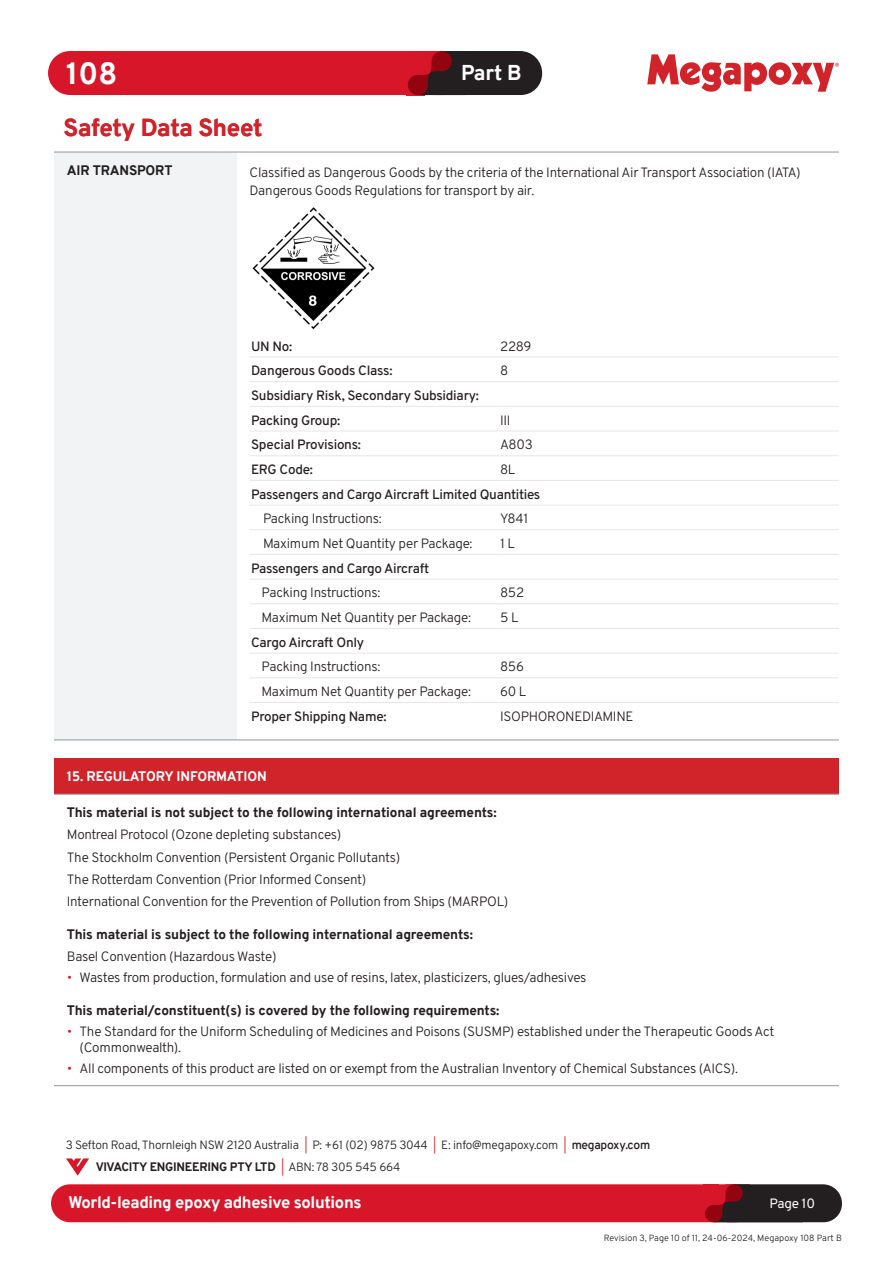
<style>
.page{position:relative;width:893px;height:1263px;background:#fff}
.page>*{position:absolute;margin:0;border:0;box-sizing:border-box;transform-origin:0 0}
.t1{font:800 30px "Overpass";color:#fff}
.t2{font:800 24px "Overpass";letter-spacing:-.015em;color:#d1232a}
.t3{font:800 21px "Overpass";color:#fff}
.t4{font:800 16.5px "Overpass";letter-spacing:-.02em;color:#fff}
.Body{font:13.5px/18px "Overpass";letter-spacing:-.02em;color:#231f20}
.Body-2{font:500 13.5px "Overpass";letter-spacing:-.02em;color:#231f20}
.head{font:800 13.5px "Overpass";letter-spacing:-.01em;color:#231f20}
.head-2{font:800 13.5px "Overpass";letter-spacing:-.01em;color:#fff}
.t5{font:13.5px "Overpass";letter-spacing:-.025em;color:#fff}
.t6{font:12px/21.6px "Overpass";letter-spacing:-.02em;color:#231f20}
.t7{font:9px "Overpass";color:#231f20}
.s1{color:#d71729}
.s2{font-weight:600}
.s3{font-weight:800}
</style>
<div class="page">
<svg style="left:647px;top:54px;width:192px;height:38px"></svg>
<div style="left:414px;top:51px;width:128px;height:44px;background:#231f20;border-radius:22px"></div>
<div style="left:48px;top:51px;width:416px;height:44px;background:#d71729;border-radius:22px"></div>
<svg style="left:408px;top:51px;width:56px;height:44px"></svg>
<div style="left:710px;top:1184px;width:132px;height:38px;background:#231f20;border-radius:19px"></div>
<div style="left:51px;top:1184px;width:703px;height:38px;background:#d71729;border-radius:19px"></div>
<svg style="left:705px;top:1184px;width:98px;height:38px"></svg>
<svg style="left:66px;top:1158px;width:23px;height:18px"></svg>
<div style="left:54px;top:152px;width:183px;height:588px;background:#f2f3f4"></div>
<div style="left:54px;top:758px;width:785px;height:36px;background:#d1232a"></div>
<hr style="left:54px;top:152px;width:183px;height:1px;background:#939598">
<hr style="left:237px;top:152px;width:602px;height:1px;background:#939598">
<hr style="left:54px;top:740px;width:183px;height:1px;background:#939598">
<hr style="left:237px;top:740px;width:602px;height:1px;background:#939598">
<hr style="left:54px;top:794px;width:183px;height:1px;background:#939598">
<hr style="left:237px;top:794px;width:602px;height:1px;background:#939598">
<hr style="left:54px;top:1085px;width:183px;height:1px;background:#939598">
<hr style="left:237px;top:1085px;width:602px;height:1px;background:#939598">
<img style="left:252px;top:207px;width:123px;height:123px">
<hr style="left:250px;top:357px;width:249px;height:1px;background:#e6e7e9">
<hr style="left:499px;top:357px;width:340px;height:1px;background:#e6e7e9">
<hr style="left:250px;top:381px;width:249px;height:1px;background:#e6e7e9">
<hr style="left:499px;top:381px;width:340px;height:1px;background:#e6e7e9">
<hr style="left:250px;top:406px;width:249px;height:1px;background:#e6e7e9">
<hr style="left:499px;top:406px;width:340px;height:1px;background:#e6e7e9">
<hr style="left:250px;top:431px;width:249px;height:1px;background:#e6e7e9">
<hr style="left:499px;top:431px;width:340px;height:1px;background:#e6e7e9">
<hr style="left:250px;top:455px;width:249px;height:1px;background:#e6e7e9">
<hr style="left:499px;top:455px;width:340px;height:1px;background:#e6e7e9">
<hr style="left:250px;top:480px;width:249px;height:1px;background:#e6e7e9">
<hr style="left:499px;top:480px;width:340px;height:1px;background:#e6e7e9">
<hr style="left:250px;top:505px;width:249px;height:1px;background:#e6e7e9">
<hr style="left:499px;top:505px;width:340px;height:1px;background:#e6e7e9">
<hr style="left:250px;top:529px;width:249px;height:1px;background:#e6e7e9">
<hr style="left:499px;top:529px;width:340px;height:1px;background:#e6e7e9">
<hr style="left:250px;top:554px;width:249px;height:1px;background:#e6e7e9">
<hr style="left:499px;top:554px;width:340px;height:1px;background:#e6e7e9">
<hr style="left:250px;top:579px;width:249px;height:1px;background:#e6e7e9">
<hr style="left:499px;top:579px;width:340px;height:1px;background:#e6e7e9">
<hr style="left:250px;top:603px;width:249px;height:1px;background:#e6e7e9">
<hr style="left:499px;top:603px;width:340px;height:1px;background:#e6e7e9">
<hr style="left:250px;top:628px;width:249px;height:1px;background:#e6e7e9">
<hr style="left:499px;top:628px;width:340px;height:1px;background:#e6e7e9">
<hr style="left:250px;top:653px;width:249px;height:1px;background:#e6e7e9">
<hr style="left:499px;top:653px;width:340px;height:1px;background:#e6e7e9">
<hr style="left:250px;top:677px;width:249px;height:1px;background:#e6e7e9">
<hr style="left:499px;top:677px;width:340px;height:1px;background:#e6e7e9">
<hr style="left:250px;top:702px;width:249px;height:1px;background:#e6e7e9">
<hr style="left:499px;top:702px;width:340px;height:1px;background:#e6e7e9">
<h1 class="t1" style="left:66px;top:52px;width:52px">108</h1>
<h3 class="t3" style="left:461px;top:57px;width:62px">Part B</h3>
<p class="t2" style="left:64px;top:110px;width:200px">Safety Data Sheet</p>
<p class="head" style="left:67px;top:161px;width:107px">AIR TRANSPORT</p>
<p class="Body" style="left:250px;top:162px;width:553px">Classified as Dangerous Goods by the criteria of the International Air Transport Association (IATA)<br>Dangerous Goods Regulations for transport by air.</p>
<p class="Body-2" style="left:251px;top:335px;width:43px">UN No:</p>
<p class="Body" style="left:500px;top:336px;width:33px">2289</p>
<p class="Body-2" style="left:251px;top:360px;width:143px">Dangerous Goods Class:</p>
<p class="Body" style="left:500px;top:361px;width:10px">8</p>
<p class="Body-2" style="left:251px;top:384px;width:229px">Subsidiary Risk, Secondary Subsidiary:</p>
<p class="Body-2" style="left:251px;top:409px;width:91px">Packing Group:</p>
<p class="Body" style="left:500px;top:410px;width:12px">III</p>
<p class="Body-2" style="left:251px;top:434px;width:111px">Special Provisions:</p>
<p class="Body" style="left:500px;top:435px;width:34px">A803</p>
<p class="Body-2" style="left:251px;top:458px;width:63px">ERG Code:</p>
<p class="Body" style="left:500px;top:460px;width:17px">8L</p>
<p class="Body-2" style="left:251px;top:483px;width:291px">Passengers and Cargo Aircraft Limited Quantities</p>
<p class="Body" style="left:263px;top:509px;width:120px">Packing Instructions:</p>
<p class="Body" style="left:500px;top:509px;width:30px">Y841</p>
<p class="Body" style="left:263px;top:534px;width:211px">Maximum Net Quantity per Package:</p>
<p class="Body" style="left:500px;top:534px;width:16px">1 L</p>
<p class="Body-2" style="left:251px;top:557px;width:180px">Passengers and Cargo Aircraft</p>
<p class="Body" style="left:262px;top:583px;width:120px">Packing Instructions:</p>
<p class="Body" style="left:500px;top:583px;width:26px">852</p>
<p class="Body" style="left:262px;top:608px;width:211px">Maximum Net Quantity per Package:</p>
<p class="Body" style="left:500px;top:608px;width:20px">5 L</p>
<p class="Body-2" style="left:251px;top:631px;width:115px">Cargo Aircraft Only</p>
<p class="Body" style="left:262px;top:657px;width:120px">Packing Instructions:</p>
<p class="Body" style="left:500px;top:657px;width:26px">856</p>
<p class="Body" style="left:262px;top:682px;width:211px">Maximum Net Quantity per Package:</p>
<p class="Body" style="left:500px;top:682px;width:28px">60 L</p>
<p class="Body-2" style="left:251px;top:705px;width:137px">Proper Shipping Name:</p>
<p class="Body" style="left:500px;top:707px;width:135px">ISOPHORONEDIAMINE</p>
<p class="head-2" style="left:67px;top:767px;width:201px">15. REGULATORY INFORMATION</p>
<p class="head" style="left:67px;top:803px;width:431px">This material is not subject to the following international agreements:</p>
<p class="Body" style="left:67px;top:825px;width:276px">Montreal Protocol (Ozone depleting substances)</p>
<p class="Body" style="left:67px;top:847px;width:335px">The Stockholm Convention (Persistent Organic Pollutants)</p>
<p class="Body" style="left:67px;top:870px;width:301px">The Rotterdam Convention (Prior Informed Consent)</p>
<p class="Body" style="left:67px;top:892px;width:443px">International Convention for the Prevention of Pollution from Ships (MARPOL)</p>
<p class="head" style="left:67px;top:925px;width:408px">This material is subject to the following international agreements:</p>
<p class="Body" style="left:67px;top:947px;width:211px">Basel Convention (Hazardous Waste)</p>
<p class="Body" style="left:67px;top:968px;width:521px"><span class="s1">•</span> Wastes from production, formulation and use of resins, latex, plasticizers, glues/adhesives</p>
<p class="head" style="left:67px;top:1000px;width:434px">This material/constituent(s) is covered by the following requirements:</p>
<p class="Body" style="left:80px;top:1022px;width:696px;line-height:16.5px;text-indent:-13px"><span class="s1">•</span> The Standard for the Uniform Scheduling of Medicines and Poisons (SUSMP) established under the Therapeutic Goods Act (Commonwealth).</p>
<p class="Body" style="left:67px;top:1059px;width:673px"><span class="s1">•</span> All components of this product are listed on or exempt from the Australian Inventory of Chemical Substances (AICS).</p>
<p class="t6" style="left:96px;top:1134px;width:556px;text-indent:-30px">3 Sefton Road, Thornleigh NSW 2120 Australia <span class="s1">|</span> P: +61 (02) 9875 3044 <span class="s1">|</span> E: info@megapoxy.com <span class="s1">|</span> <span class="s2">megapoxy.com<br></span><span class="s3">VIVACITY ENGINEERING PTY LTD</span> <span class="s1">|</span> ABN: 78 305 545 664</p>
<p class="t4" style="left:68px;top:1191px;width:295px">World-leading epoxy adhesive solutions</p>
<p class="t5" style="left:769px;top:1192px;width:47px">Page 10</p>
<p class="t7" style="left:604px;top:1231px;width:240px">Revision 3, Page 10 of 11, 24-06-2024, Megapoxy 108 Part B</p>
</div>
